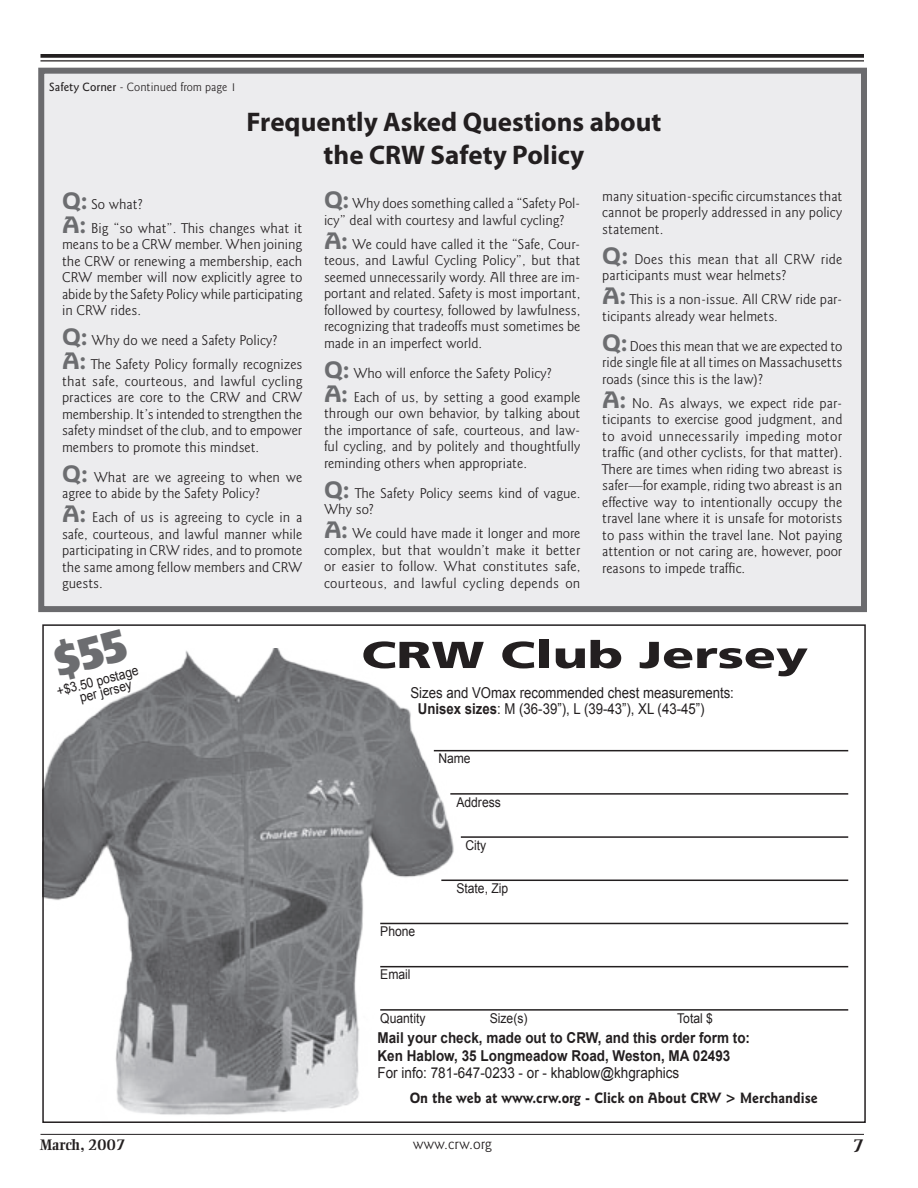
<style>
.page{position:relative;width:918px;height:1188px;background:#fff}
.page>*{position:absolute;margin:0;border:0;box-sizing:border-box;transform-origin:0 0}
.t1{font:900 37.5px "Frutiger";color:#231f20;scale:1.4 1}
.t2{font:700 27px/32.4px "Myriad Pro";color:#231f20;text-align:center}
.t3{font:700 18px "Ellington";color:#231f20}
.t4{font:700 15px/17.7px "Arial";color:#231f20;scale:.9 1}
.t5{font:15px/16.5px "Arial";color:#231f20;scale:.88 1}
.t6{font:700 15px "Goudy Sans IT Cby BT";color:#231f20;scale:.9 1}
.t7{font:15px "Arial";color:#231f20;scale:.9 1}
.t8{font:300 15px "Goudy Sans IT Cby BT";color:#231f20}
.t9{font:700 15px "Ellington";color:#231f20}
.t10{font:300 14.25px/16.5px "Goudy Sans IT Cby BT";color:#231f20;text-align:justify}
.t11{font:13.5px/12px "Arial";color:#231f20;scale:.9 1}
.t12{font:300 12px "Goudy Sans IT Cby BT";color:#231f20}
.s1{font-weight:500}
.s2{font-weight:700;font-size:24px;color:#6c6d70}
.s3{font-weight:700}
</style>
<div class="page">
<svg style="left:40px;top:54px;width:824px;height:4px;fill:#231f20"></svg>
<hr style="left:40px;top:60px;width:824px;height:1px;background:#231f20">
<hr style="left:40px;top:1134px;width:824px;height:1px;background:#231f20">
<div style="left:41px;top:71px;width:823px;height:538px;background:#ececee"></div>
<div style="left:38px;top:68px;width:829px;height:544px;border:6px solid #6b6b6e"></div>
<img style="left:45px;top:649px;width:423px;height:466px">
<hr style="left:434px;top:750px;width:414px;height:1px;background:#231f20">
<hr style="left:450px;top:793px;width:398px;height:2px;background:#231f20">
<hr style="left:461px;top:836px;width:387px;height:2px;background:#231f20">
<hr style="left:441px;top:880px;width:407px;height:1px;background:#231f20">
<hr style="left:380px;top:923px;width:468px;height:1px;background:#231f20">
<hr style="left:380px;top:966px;width:468px;height:1px;background:#231f20">
<hr style="left:380px;top:1009px;width:468px;height:2px;background:#231f20">
<svg style="left:51px;top:649px;width:78px;height:33px"></svg>
<p class="t12" style="left:49px;top:79px;width:189px"><span class="s1">Safety Corner</span> - Continued from page 1</p>
<h2 class="t2" style="left:247px;top:106px;width:416px">Frequently Asked Questions about the CRW Safety Policy</h2>
<p class="t10" style="left:62px;top:192px;width:242px;line-height:24px"><span class="s2">Q:</span> So what?<br><span class="s2">A:</span> Big “so what”. This changes what it</p>
<p class="t10" style="left:62px;top:236px;width:242px">means to be a CRW member. When joining the CRW or renewing a membership, each CRW member will now explicitly agree to abide by the Safety Policy while participating in CRW rides.</p>
<p class="t10" style="left:62px;top:328px;width:242px;line-height:24px"><span class="s2">Q:</span> Why do we need a Safety Policy?<br><span class="s2">A:</span> The Safety Policy formally recognizes</p>
<p class="t10" style="left:62px;top:373px;width:242px">that safe, courteous, and lawful cycling practices are core to the CRW and CRW membership. It’s intended to strengthen the safety mindset of the club, and to empower members to promote this mindset.</p>
<p class="t10" style="left:62px;top:469px;width:242px"><span class="s2">Q:</span> What are we agreeing to when we agree to abide by the Safety Policy?</p>
<p class="t10" style="left:62px;top:509px;width:242px"><span class="s2">A:</span> Each of us is agreeing to cycle in a safe, courteous, and lawful manner while participating in CRW rides, and to promote the same among fellow members and CRW guests.</p>
<p class="t10" style="left:602px;top:188px;width:242px">many situation-specific circumstances that cannot be properly addressed in any policy statement.</p>
<p class="t10" style="left:602px;top:251px;width:242px"><span class="s2">Q:</span> Does this mean that all CRW ride participants must wear helmets?</p>
<p class="t10" style="left:602px;top:291px;width:242px"><span class="s2">A:</span> This is a non-issue. All CRW ride par&shy;ticipants already wear helmets.</p>
<p class="t10" style="left:602px;top:338px;width:242px"><span class="s2">Q:</span> Does this mean that we are expected to ride single file at all times on Massachusetts roads (since this is the law)?</p>
<p class="t10" style="left:602px;top:395px;width:242px"><span class="s2">A:</span> No. As always, we expect ride par&shy;ticipants to exercise good judgment, and to avoid unnecessarily impeding motor traffic (and other cyclists, for that matter).<br>There are times when riding two abreast is safer—for example, riding two abreast is an effective way to intentionally occupy the travel lane where it is unsafe for motorists to pass within the travel lane. Not paying attention or not caring are, however, poor reasons to impede traffic.</p>
<p class="t10" style="left:324px;top:195px;width:258px"><span class="s2">Q:</span> Why does something called a “Safety Pol&shy;icy” deal with courtesy and lawful cycling?</p>
<p class="t10" style="left:324px;top:236px;width:258px"><span class="s2">A:</span> We could have called it the “Safe, Cour&shy;teous, and Lawful Cycling Policy”, but that seemed unnecessarily wordy. All three are im&shy;portant and related. Safety is most important, followed by courtesy, followed by lawfulness, recognizing that tradeoffs must sometimes be made in an imperfect world.</p>
<p class="t10" style="left:324px;top:361px;width:258px;line-height:24px"><span class="s2">Q:</span> Who will enforce the Safety Policy?<br><span class="s2">A:</span> Each of us, by setting a good example</p>
<p class="t10" style="left:324px;top:405px;width:258px">through our own behavior, by talking about the importance of safe, courteous, and law&shy;ful cycling, and by politely and thoughtfully reminding others when appropriate.</p>
<p class="t10" style="left:324px;top:485px;width:258px"><span class="s2">Q:</span> The Safety Policy seems kind of vague.<br>Why so?</p>
<p class="t10" style="left:324px;top:525px;width:258px"><span class="s2">A:</span> We could have made it longer and more complex, but that wouldn’t make it better or easier to follow. What constitutes safe, courteous, and lawful cycling depends on</p>
<p class="t11" style="left:75px;top:680px;width:72px;text-indent:-21px;rotate:-15deg">+$3.50 postage per jersey</p>
<h1 class="t1" style="left:361px;top:632px;width:321px">CRW Club Jersey</h1>
<p class="t5" style="left:418px;top:684px;width:361px;text-indent:-8px">Sizes and VOmax recommended chest measurements:<br><span class="s3">Unisex sizes</span>: M (36-39”), L (39-43”), XL (43-45”)</p>
<p class="t11" style="left:438px;top:753px;width:38px">Name</p>
<p class="t11" style="left:456px;top:796px;width:51px">Address</p>
<p class="t11" style="left:465px;top:839px;width:25px">City</p>
<p class="t11" style="left:456px;top:882px;width:59px">State, Zip</p>
<p class="t11" style="left:380px;top:925px;width:41px">Phone</p>
<p class="t11" style="left:380px;top:969px;width:35px">Email</p>
<p class="t11" style="left:380px;top:1012px;width:52px">Quantity</p>
<p class="t11" style="left:490px;top:1012px;width:43px">Size(s)</p>
<p class="t11" style="left:677px;top:1012px;width:41px">Total $</p>
<p class="t4" style="left:378px;top:1029px;width:415px">Mail your check, made out to CRW, and this order form to:<br>Ken Hablow, 35 Longmeadow Road, Weston, MA 02493</p>
<p class="t7" style="left:378px;top:1065px;width:337px">For info: 781-647-0233 - or - khablow@khgraphics</p>
<p class="t6" style="left:410px;top:1088px;width:455px">On the web at www.crw.org - Click on About CRW &gt; Merchandise</p>
<p class="t9" style="left:40px;top:1136px;width:87px">March, 2007</p>
<p class="t8" style="left:413px;top:1135px;width:81px">www.crw.org</p>
<p class="t3" style="left:853px;top:1136px;width:13px">7</p>
</div>
